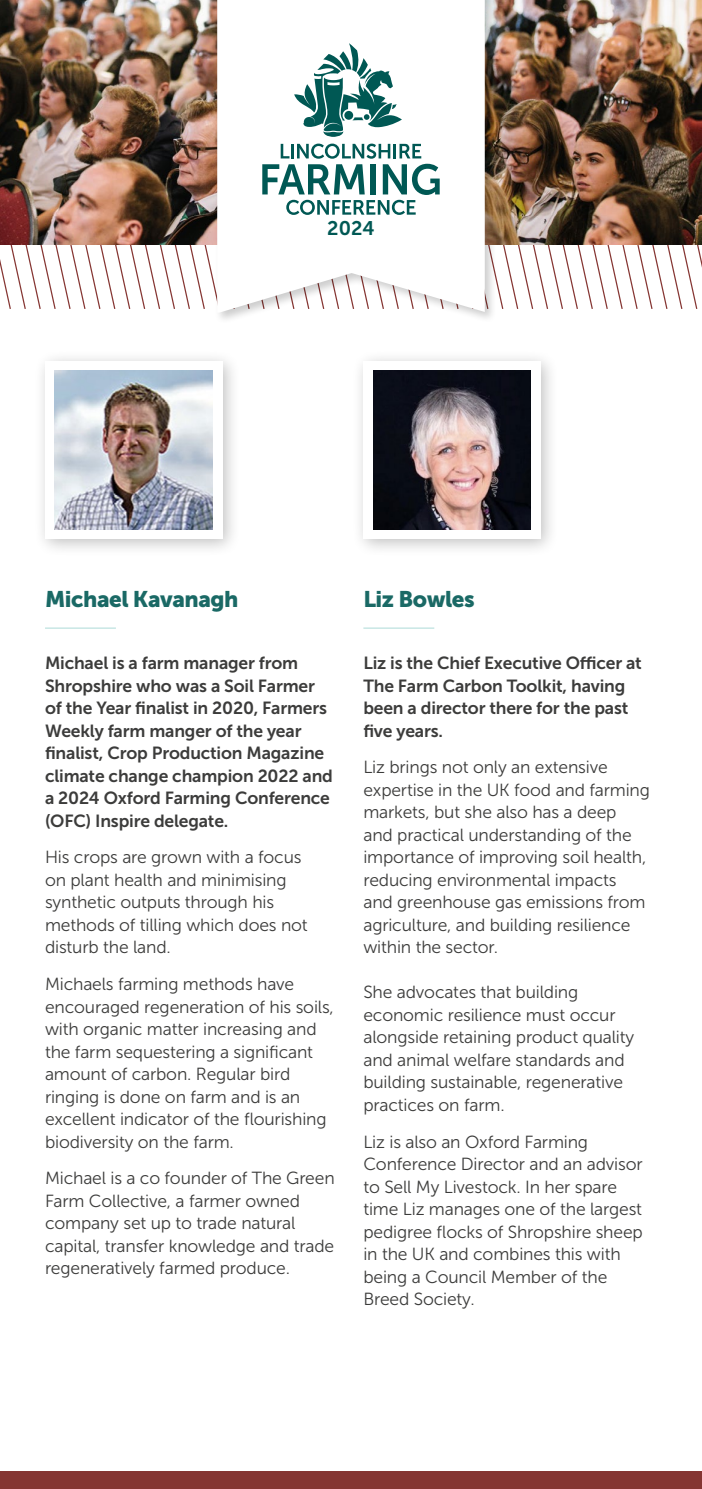
<style>
.page{position:relative;width:702px;height:1489px;background:#fff}
.page>*{position:absolute;margin:0;border:0;box-sizing:border-box;transform-origin:0 0}
.t1{font:22.5px "Museo Sans 900";letter-spacing:-.02em;color:#1a6965}
.t2{font:19.75px "Museo Sans 700";color:#005854}
.t3{font:17.5px/22.5px "Museo Sans 300";letter-spacing:-.01em;color:#3c3c3b}
.t4{font:17.5px/22.5px "Museo Sans 700";letter-spacing:-.01em;color:#3c3c3b}
</style>
<div class="page">
<img style="left:0;top:0;width:702px;height:144px">
<div style="left:0;top:1470px;width:702px;height:18px;background:#853532"></div>
<div style="left:214px;top:0;width:283px;height:324px;background:#000;opacity:.2"></div>
<svg style="left:217px;top:0;width:267px;height:312px"></svg>
<img style="left:0;top:144px;width:702px;height:166px">
<svg style="left:294px;top:43px;width:108px;height:94px"></svg>
<div style="left:33px;top:349px;width:208px;height:208px;background:#000;opacity:.25"></div>
<div style="left:45px;top:361px;width:177px;height:178px;background:#fff"></div>
<img style="left:55px;top:370px;width:157px;height:160px">
<hr style="left:45px;top:627px;width:71px;height:1px;background:#bde2df">
<div style="left:352px;top:349px;width:207px;height:208px;background:#000;opacity:.25"></div>
<div style="left:363px;top:361px;width:177px;height:178px;background:#fff"></div>
<img style="left:373px;top:370px;width:157px;height:160px">
<hr style="left:363px;top:627px;width:71px;height:1px;background:#bde2df">
<p class="t2" style="left:327px;top:217px;width:49px">2024</p>
<p class="t1" style="left:45px;top:586px;width:195px">Michael Kavanagh</p>
<p class="t1" style="left:363px;top:586px;width:113px">Liz Bowles</p>
<p class="t4" style="left:45px;top:651px;width:289px">Michael is a farm manager from<br>Shropshire who was a Soil Farmer of the Year finalist in 2020, Farmers<br>Weekly farm manger of the year finalist, Crop Production Magazine climate change champion 2022 and a 2024 Oxford Farming Conference (OFC) Inspire delegate.</p>
<p class="t3" style="left:45px;top:846px;width:264px">His crops are grown with a focus on plant health and minimising synthetic outputs through his methods of tilling which does not disturb the land.</p>
<p class="t3" style="left:45px;top:972px;width:290px">Michaels farming methods have encouraged regeneration of his soils, with organic matter increasing and the farm sequestering a significant amount of carbon. Regular bird ringing is done on farm and is an excellent indicator of the flourishing biodiversity on the farm.</p>
<p class="t3" style="left:45px;top:1167px;width:291px">Michael is a co founder of The Green Farm Collective, a farmer owned company set up to trade natural capital, transfer knowledge and trade regeneratively farmed produce.</p>
<p class="t4" style="left:363px;top:651px;width:280px">Liz is the Chief Executive Officer at<br>The Farm Carbon Toolkit, having been a director there for the past five years.</p>
<p class="t3" style="left:363px;top:756px;width:288px">Liz brings not only an extensive expertise in the UK food and farming markets, but she also has a deep and practical understanding of the importance of improving soil health, reducing environmental impacts and greenhouse gas emissions from agriculture, and building resilience within the sector.</p>
<p class="t3" style="left:363px;top:981px;width:272px">She advocates that building economic resilience must occur alongside retaining product quality and animal welfare standards and building sustainable, regenerative practices on farm.</p>
<p class="t3" style="left:363px;top:1130px;width:281px">Liz is also an Oxford Farming<br>Conference Director and an advisor to Sell My Livestock. In her spare time Liz manages one of the largest pedigree flocks of Shropshire sheep in the UK and combines this with being a Council Member of the<br>Breed Society.</p>
</div>
